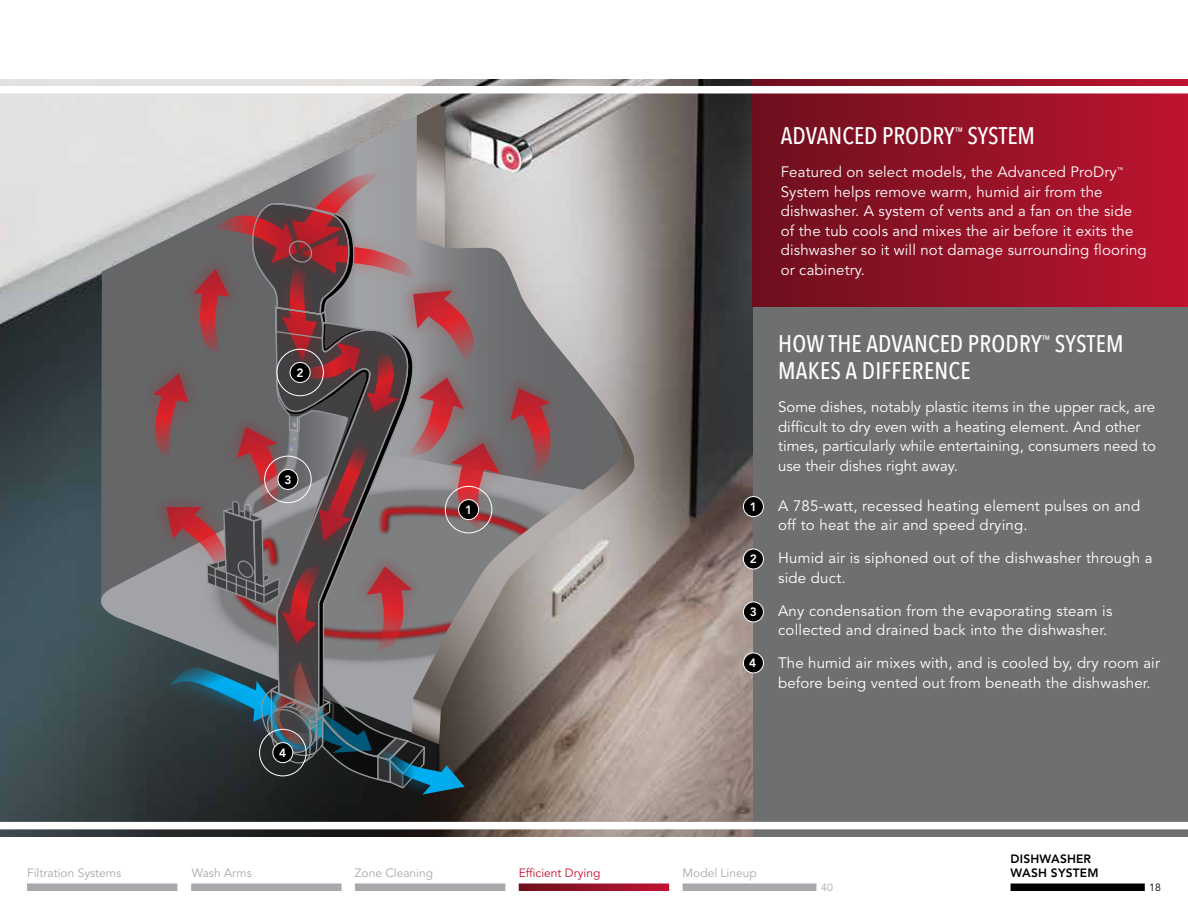
<style>
.page{position:relative;width:1188px;height:918px;background:#fff}
.page>*{position:absolute;margin:0;border:0;box-sizing:border-box;transform-origin:0 0}
.t1{font:500 24px "Avenir Next Condensed";letter-spacing:.01em;color:#fff}
.t2{font:15px/19.5px "Avenir LT Std";letter-spacing:.01em;color:#fff}
.t3{font:12px "Avenir LT Std";color:#a7a9ac}
.t4{font:800 12px/13.5px "Avenir LT Std";letter-spacing:.015em;color:#000}
.t5{font:12px "Avenir LT Std";color:#c41230}
.t6{font:800 12px "Avenir LT Std";color:#fff}
.t7{font:500 10.8px "Avenir Next Condensed";color:#fff}
.t8{font:10.5px "Avenir LT Std";color:#000}
.t9{font:10.5px "Avenir LT Std";color:#a7a9ac}
.t10{font:6.75px "Avenir LT Std";color:#fff}
</style>
<div class="page">
<img style="left:0;top:80px;width:753px;height:757px">
<img style="left:82px;top:631px;width:71px;height:165px">
<svg style="left:101px;top:114px;width:550px;height:585px;background:#b7b2b1"></svg>
<svg style="left:84px;top:631px;width:509px;height:108px;background:#4a5153"></svg>
<img style="left:74px;top:550px;width:17px;height:81px">
<img style="left:91px;top:552px;width:62px;height:117px">
<img style="left:235px;top:80px;width:244px;height:25px">
<img style="left:566px;top:316px;width:76px;height:247px">
<img style="left:566px;top:323px;width:61px;height:93px">
<img style="left:566px;top:353px;width:25px;height:63px">
<img style="left:500px;top:208px;width:66px;height:208px">
<img style="left:500px;top:225px;width:57px;height:191px">
<svg style="left:505px;top:416px;width:136px;height:293px;background:#9d9591"></svg>
<img style="left:62px;top:281px;width:40px;height:206px">
<img style="left:64px;top:305px;width:38px;height:245px">
<img style="left:78px;top:309px;width:75px;height:243px">
<img style="left:102px;top:177px;width:17px;height:208px">
<img style="left:109px;top:203px;width:15px;height:244px">
<div style="left:124px;top:340px;width:29px;height:109px;background:#656668"></div>
<img style="left:500px;top:286px;width:56px;height:214px">
<img style="left:500px;top:287px;width:37px;height:28px">
<img style="left:505px;top:315px;width:40px;height:234px">
<img style="left:500px;top:310px;width:25px;height:238px">
<img style="left:500px;top:474px;width:5px;height:192px">
<img style="left:119px;top:140px;width:34px;height:200px">
<svg style="left:153px;top:105px;width:347px;height:732px;background:#7e6e71"></svg>
<img style="left:335px;top:696px;width:222px;height:141px">
<img style="left:355px;top:673px;width:200px;height:164px">
<div style="left:753px;top:287px;width:435px;height:556px;background:#6e7070"></div>
<div style="left:753px;top:80px;width:435px;height:227px;background:linear-gradient(to right,#6c101d,#bd1430)"></div>
<div style="left:0;top:837px;width:1188px;height:81px;background:#fff"></div>
<div style="left:27px;top:884px;width:150px;height:7px;background:#a7a9ac"></div>
<div style="left:355px;top:884px;width:150px;height:7px;background:#a7a9ac"></div>
<svg style="left:519px;top:884px;width:150px;height:7px"></svg>
<div style="left:1011px;top:884px;width:134px;height:7px;background:#000"></div>
<div style="left:191px;top:884px;width:151px;height:7px;background:#a7a9ac"></div>
<div style="left:0;top:822px;width:1188px;height:7px;background:#fff"></div>
<div style="left:683px;top:884px;width:133px;height:7px;background:#a7a9ac"></div>
<div style="left:445px;top:486px;width:47px;height:47px;border:1px solid #fff;border-radius:50%"></div>
<div style="left:459px;top:500px;width:20px;height:20px;background:#000;border-radius:50%"></div>
<div style="left:458px;top:499px;width:21px;height:21px;border:1px solid #fff;border-radius:50%"></div>
<div style="left:276px;top:349px;width:48px;height:47px;border:1px solid #fff;border-radius:50%"></div>
<div style="left:290px;top:362px;width:20px;height:20px;background:#000;border-radius:50%"></div>
<div style="left:290px;top:362px;width:21px;height:21px;border:1px solid #fff;border-radius:50%"></div>
<div style="left:264px;top:456px;width:48px;height:47px;border:1px solid #fff;border-radius:50%"></div>
<div style="left:278px;top:469px;width:20px;height:20px;background:#000;border-radius:50%"></div>
<div style="left:278px;top:469px;width:20px;height:21px;border:1px solid #fff;border-radius:50%"></div>
<div style="left:259px;top:729px;width:47px;height:47px;border:1px solid #fff;border-radius:50%"></div>
<div style="left:273px;top:743px;width:20px;height:20px;background:#000;border-radius:50%"></div>
<div style="left:272px;top:742px;width:21px;height:21px;border:1px solid #fff;border-radius:50%"></div>
<div style="left:0;top:86px;width:1188px;height:7px;background:#fff"></div>
<div style="left:743px;top:497px;width:20px;height:20px;background:#000;border-radius:50%"></div>
<div style="left:743px;top:496px;width:21px;height:21px;border:1px solid #fff;border-radius:50%"></div>
<div style="left:743px;top:549px;width:20px;height:20px;background:#000;border-radius:50%"></div>
<div style="left:743px;top:549px;width:21px;height:20px;border:1px solid #fff;border-radius:50%"></div>
<div style="left:743px;top:602px;width:20px;height:20px;background:#000;border-radius:50%"></div>
<div style="left:743px;top:602px;width:21px;height:20px;border:1px solid #fff;border-radius:50%"></div>
<div style="left:743px;top:653px;width:20px;height:20px;background:#000;border-radius:50%"></div>
<div style="left:743px;top:653px;width:21px;height:20px;border:1px solid #fff;border-radius:50%"></div>
<p class="t6" style="left:297px;top:365px;width:9px">2</p>
<p class="t6" style="left:284px;top:472px;width:9px">3</p>
<p class="t6" style="left:279px;top:746px;width:9px">4</p>
<p class="t6" style="left:465px;top:503px;width:9px">1</p>
<p class="t3" style="left:27px;top:866px;width:96px">Filtration Systems</p>
<p class="t3" style="left:192px;top:866px;width:61px">Wash Arms</p>
<p class="t3" style="left:355px;top:866px;width:80px">Zone Cleaning</p>
<p class="t5" style="left:519px;top:866px;width:83px">Efficient Drying</p>
<h1 class="t1" style="left:781px;top:122px;width:126px">ADVANCED PRODR</h1>
<h1 class="t1" style="left:944px;top:122px;width:12px">Y</h1>
<p class="t7" style="left:955px;top:125px;width:10px">™</p>
<h1 class="t1" style="left:968px;top:122px;width:69px">SYSTEM</h1>
<p class="t2" style="left:781px;top:163px;width:337px">Featured on select models, the Advanced ProDry</p>
<p class="t10" style="left:1117px;top:165px;width:8px">™</p>
<p class="t2" style="left:781px;top:182px;width:367px">System helps remove warm, humid air from the dishwasher. A system of vents and a fan on the side of the tub cools and mixes the air before it exits the dishwasher so it will not damage surrounding flooring or cabinetry.</p>
<p class="t6" style="left:750px;top:500px;width:9px">1</p>
<p class="t6" style="left:750px;top:552px;width:9px">2</p>
<p class="t6" style="left:750px;top:605px;width:9px">3</p>
<p class="t6" style="left:749px;top:656px;width:9px">4</p>
<h1 class="t1" style="left:778px;top:329px;width:215px">HOW TH E ADVANCED PRODR</h1>
<h1 class="t1" style="left:1031px;top:329px;width:12px">Y</h1>
<p class="t7" style="left:1042px;top:333px;width:10px">™</p>
<h1 class="t1" style="left:1055px;top:329px;width:70px">SYSTEM</h1>
<h1 class="t1" style="left:778px;top:356px;width:94px">MAKES A DIFF</h1>
<h1 class="t1" style="left:902px;top:356px;width:71px">ERENCE</h1>
<p class="t2" style="left:778px;top:398px;width:379px">Some dishes, notably plastic items in the upper rack, are difficult to dry even with a heating element. And other times, particularly while entertaining, consumers need to use their dishes right away.</p>
<p class="t2" style="left:778px;top:496px;width:364px">A 785-watt, recessed heating element pulses on and off to heat the air and speed drying.</p>
<p class="t2" style="left:778px;top:549px;width:376px">Humid air is siphoned out of the dishwasher through a side duct.</p>
<p class="t2" style="left:778px;top:601px;width:336px">Any condensation from the evaporating steam is collected and drained back into the dishwasher.</p>
<p class="t2" style="left:778px;top:654px;width:383px">The humid air mixes with, and is cooled by, dry room air before being vented out from beneath the dishwasher.</p>
<p class="t3" style="left:683px;top:866px;width:76px">Model Lineup</p>
<p class="t9" style="left:821px;top:881px;width:13px">40</p>
<p class="t4" style="left:1011px;top:852px;width:89px">DISHWASHER<br>WASH SYSTEM</p>
<p class="t8" style="left:1149px;top:881px;width:13px">18</p>
</div>
